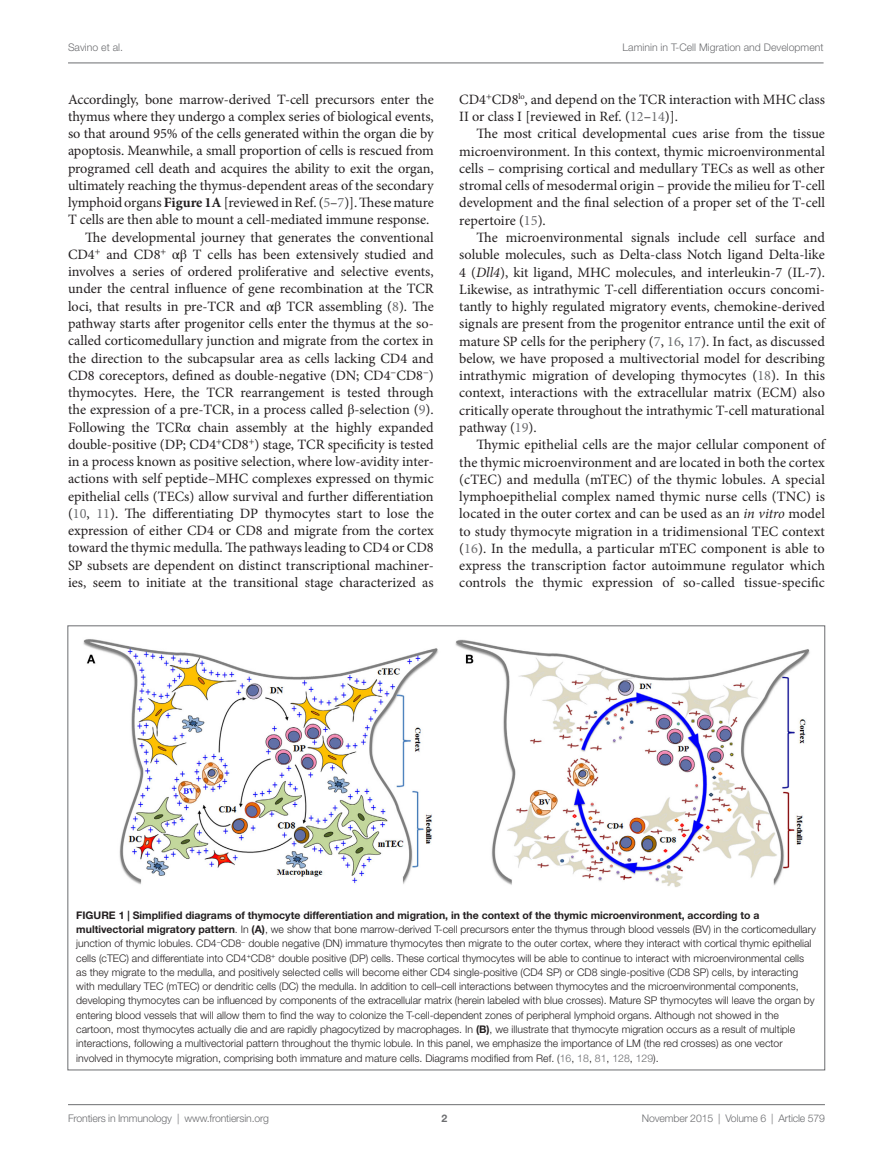
<style>
.page{position:relative;width:893px;height:1170px;background:#fff}
.page>*{position:absolute;margin:0;border:0;box-sizing:border-box;transform-origin:0 0}
.t1{font:14.25px/17.2px "Minion Pro";letter-spacing:-.005em;color:#231f20;text-align:justify}
.t2{font:300 10.5px/14.2px "Helvetica Neue LT Std";color:#231f20}
.t3{font:300 10.5px "Helvetica Neue LT Std";letter-spacing:-.015em;color:#6c6d70}
.t4{font:700 10.5px "Helvetica Neue LT Std";color:#6c6d70}
.s1{font-weight:700}
.s2{color:#6c6d70}
.s3{font-family:"STIX General"}
.s4{font-style:italic}
</style>
<div class="page">
<hr style="left:68px;top:1104px;width:757px;height:1px;background:#6c6d70">
<hr style="left:68px;top:63px;width:756px;height:1px;background:#6c6d70">
<img style="left:83px;top:639px;width:727px;height:248px">
<p class="t3" style="left:68px;top:41px;width:57px">Savino et al.</p>
<p class="t3" style="left:623px;top:41px;width:202px">Laminin in T-Cell Migration and Development</p>
<p class="t1" style="left:68px;top:90px;width:367px">Accordingly, bone marrow-derived T-cell precursors enter the</p>
<p class="t1" style="left:68px;top:108px;width:367px">thymus where they undergo a complex series of biological events,</p>
<p class="t1" style="left:68px;top:125px;width:367px">so that around 95% of the cells generated within the organ die by</p>
<p class="t1" style="left:68px;top:142px;width:367px">apoptosis. Meanwhile, a small proportion of cells is rescued from</p>
<p class="t1" style="left:68px;top:159px;width:367px">programed cell death and acquires the ability to exit the organ,</p>
<p class="t1" style="left:68px;top:177px;width:367px">ultimately reaching the thymus-dependent areas of the secondary</p>
<p class="t1" style="left:68px;top:194px;width:367px">lymphoid organs <span class="s1">Figure 1A</span> [reviewed in Ref. (<span class="s2">5</span>–<span class="s2">7</span>)]. These mature</p>
<p class="t1" style="left:68px;top:211px;width:363px">T cells are then able to mount a cell-mediated immune response.</p>
<p class="t1" style="left:85px;top:228px;width:350px">The developmental journey that generates the conventional</p>
<p class="t1" style="left:68px;top:246px;width:367px">CD4<sup>+</sup> and CD8<sup>+</sup> <span class="s3">αβ</span> T cells has been extensively studied and</p>
<p class="t1" style="left:68px;top:263px;width:367px">involves a series of ordered proliferative and selective events,</p>
<p class="t1" style="left:68px;top:280px;width:367px">under the central influence of gene recombination at the TCR</p>
<p class="t1" style="left:68px;top:297px;width:367px">loci, that results in pre-TCR and <span class="s3">αβ</span> TCR assembling (<span class="s2">8</span>). The</p>
<p class="t1" style="left:68px;top:315px;width:367px">pathway starts after progenitor cells enter the thymus at the so-</p>
<p class="t1" style="left:68px;top:332px;width:367px">called corticomedullary junction and migrate from the cortex in</p>
<p class="t1" style="left:68px;top:349px;width:367px">the direction to the subcapsular area as cells lacking CD4 and</p>
<p class="t1" style="left:68px;top:366px;width:367px">CD8 coreceptors, defined as double-negative (DN; CD4<sup>−</sup>CD8<sup>−</sup>)</p>
<p class="t1" style="left:68px;top:384px;width:367px">thymocytes. Here, the TCR rearrangement is tested through</p>
<p class="t1" style="left:68px;top:401px;width:367px">the expression of a pre-TCR, in a process called <span class="s3">β</span>-selection (<span class="s2">9</span>).</p>
<p class="t1" style="left:68px;top:418px;width:367px">Following the TCR<span class="s3">α</span> chain assembly at the highly expanded</p>
<p class="t1" style="left:68px;top:435px;width:367px">double-positive (DP; CD4<sup>+</sup>CD8<sup>+</sup>) stage, TCR specificity is tested</p>
<p class="t1" style="left:68px;top:453px;width:367px">in a process known as positive selection, where low-avidity inter-</p>
<p class="t1" style="left:68px;top:470px;width:367px">actions with self peptide–MHC complexes expressed on thymic</p>
<p class="t1" style="left:68px;top:487px;width:367px">epithelial cells (TECs) allow survival and further differentiation</p>
<p class="t1" style="left:68px;top:504px;width:367px">(<span class="s2">10</span>, <span class="s2">11</span>). The differentiating DP thymocytes start to lose the</p>
<p class="t1" style="left:68px;top:522px;width:367px">expression of either CD4 or CD8 and migrate from the cortex</p>
<p class="t1" style="left:68px;top:539px;width:367px">toward the thymic medulla. The pathways leading to CD4 or CD8</p>
<p class="t1" style="left:68px;top:556px;width:367px">SP subsets are dependent on distinct transcriptional machiner-</p>
<p class="t1" style="left:68px;top:573px;width:367px">ies, seem to initiate at the transitional stage characterized as</p>
<p class="t1" style="left:459px;top:91px;width:367px">CD4<sup>+</sup>CD8<sup>lo</sup>, and depend on the TCR interaction with MHC class<br>II or class I [reviewed in Ref. (<span class="s2">12</span>–<span class="s2">14</span>)].</p>
<p class="t1" style="left:459px;top:125px;width:367px;text-indent:17px">The most critical developmental cues arise from the tissue microenvironment. In this context, thymic microenvironmental cells – comprising cortical and medullary TECs as well as other stromal cells of mesodermal origin – provide the milieu for T-cell development and the final selection of a proper set of the T-cell repertoire (<span class="s2">15</span>).</p>
<p class="t1" style="left:459px;top:229px;width:367px;text-indent:17px">The microenvironmental signals include cell surface and soluble molecules, such as Delta-class Notch ligand Delta-like 4 (<span class="s4">Dll4</span>), kit ligand, MHC molecules, and interleukin-7 (IL-7).<br>Likewise, as intrathymic T-cell differentiation occurs concomi&shy;tantly to highly regulated migratory events, chemokine-derived signals are present from the progenitor entrance until the exit of mature SP cells for the periphery (<span class="s2">7</span>, <span class="s2">16</span>, <span class="s2">17</span>). In fact, as discussed below, we have proposed a multivectorial model for describing intrathymic migration of developing thymocytes (<span class="s2">18</span>). In this context, interactions with the extracellular matrix (ECM) also critically operate throughout the intrathymic T-cell maturational pathway (<span class="s2">19</span>).</p>
<p class="t1" style="left:459px;top:436px;width:367px;text-indent:17px">Thymic epithelial cells are the major cellular component of the thymic microenvironment and are located in both the cortex (cTEC) and medulla (mTEC) of the thymic lobules. A special lymphoepithelial complex named thymic nurse cells (TNC) is located in the outer cortex and can be used as an <span class="s4">in vitro</span> model to study thymocyte migration in a tridimensional TEC context (<span class="s2">16</span>). In the medulla, a particular mTEC component is able to express the transcription factor autoimmune regulator which controls the thymic expression of so-called tissue-specific</p>
<p class="t2" style="left:76px;top:907px;width:741px"><span class="s1">FIGURE 1 | Simplified diagrams of thymocyte differentiation and migration, in the context of the thymic microenvironment, according to a multivectorial migratory pattern</span>. In <span class="s1">(A)</span>, we show that bone marrow-derived T-cell precursors enter the thymus through blood vessels (BV) in the corticomedullary junction of thymic lobules. CD4<sup>−</sup>CD8<sup>−</sup> double negative (DN) immature thymocytes then migrate to the outer cortex, where they interact with cortical thymic epithelial cells (cTEC) and differentiate into CD4<sup>+</sup>CD8<sup>+</sup> double positive (DP) cells. These cortical thymocytes will be able to continue to interact with microenvironmental cells as they migrate to the medulla, and positively selected cells will become either CD4 single-positive (CD4 SP) or CD8 single-positive (CD8 SP) cells, by interacting with medullary TEC (mTEC) or dendritic cells (DC) the medulla. In addition to cell–cell interactions between thymocytes and the microenvironmental components, developing thymocytes can be influenced by components of the extracellular matrix (herein labeled with blue crosses). Mature SP thymocytes will leave the organ by entering blood vessels that will allow them to find the way to colonize the T-cell-dependent zones of peripheral lymphoid organs. Although not showed in the cartoon, most thymocytes actually die and are rapidly phagocytized by macrophages. In <span class="s1">(B)</span>, we illustrate that thymocyte migration occurs as a result of multiple interactions, following a multivectorial pattern throughout the thymic lobule. In this panel, we emphasize the importance of LM (the red crosses) as one vector involved in thymocyte migration, comprising both immature and mature cells. Diagrams modified from Ref. (<span class="s2">16</span>, <span class="s2">18</span>, <span class="s2">81</span>, <span class="s2">128</span>, <span class="s2">129</span>).</p>
<p class="t3" style="left:68px;top:1111px;width:203px">Frontiers in Immunology | www.frontiersin.org</p>
<p class="t4" style="left:441px;top:1111px;width:7px">2</p>
<p class="t3" style="left:642px;top:1111px;width:184px">November 2015 | Volume 6 | Article 579</p>
</div>
